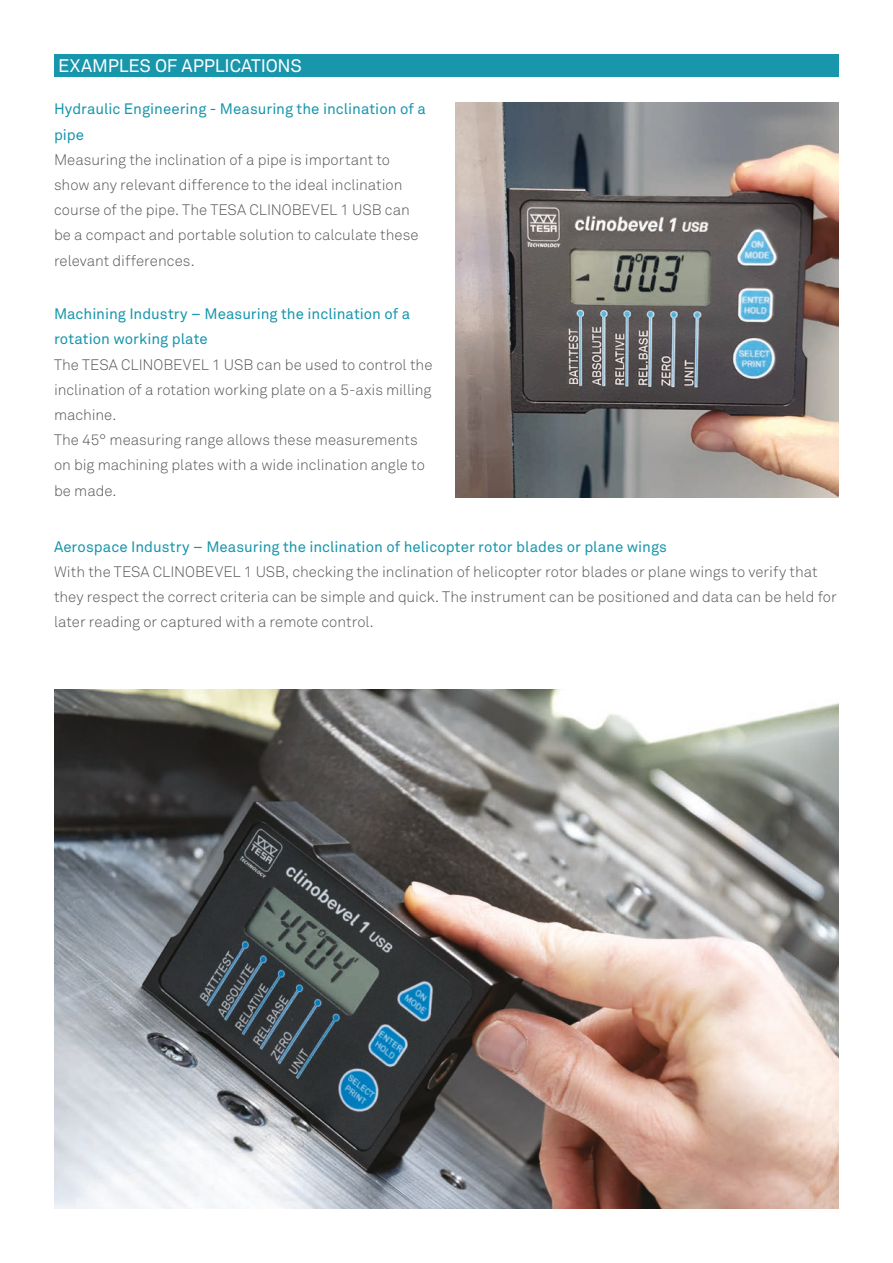
<style>
.page{position:relative;width:893px;height:1263px;background:#fff}
.page>*{position:absolute;margin:0;border:0;box-sizing:border-box;transform-origin:0 0}
.t1{font:18px "Akkurat Pro";letter-spacing:-.01em;color:#fff}
.t2{font:15px/25.2px "Akkurat Light Pro";color:#585757}
.t3{font:15px/25.2px "Akkurat Pro";color:#1896ac}
</style>
<div class="page">
<img style="left:54px;top:689px;width:785px;height:520px">
<img style="left:455px;top:103px;width:384px;height:395px">
<div style="left:54px;top:54px;width:785px;height:23px;background:#1896ac"></div>
<p class="t1" style="left:58px;top:56px;width:245px">EXAMPLES OF APPLICATIONS</p>
<p class="t3" style="left:54px;top:97px;width:373px">Hydraulic Engineering - Measuring the inclination of a pipe</p>
<p class="t2" style="left:54px;top:147px;width:366px">Measuring the inclination of a pipe is important to show any relevant difference to the ideal inclination course of the pipe. The TESA CLINOBEVEL 1 USB can be a compact and portable solution to calculate these relevant differences.</p>
<p class="t3" style="left:54px;top:302px;width:358px">Machining Industry – Measuring the inclination of a rotation working plate</p>
<p class="t2" style="left:54px;top:352px;width:380px">The TESA CLINOBEVEL 1 USB can be used to control the inclination of a rotation working plate on a 5-axis milling machine.<br>The 45° measuring range allows these measurements on big machining plates with a wide inclination angle to be made.</p>
<p class="t3" style="left:54px;top:534px;width:614px">Aerospace Industry – Measuring the inclination of helicopter rotor blades or plane wings</p>
<p class="t2" style="left:54px;top:559px;width:784px">With the TESA CLINOBEVEL 1 USB, checking the inclination of helicopter rotor blades or plane wings to verify that they respect the correct criteria can be simple and quick. The instrument can be positioned and data can be held for later reading or captured with a remote control.</p>
</div>
